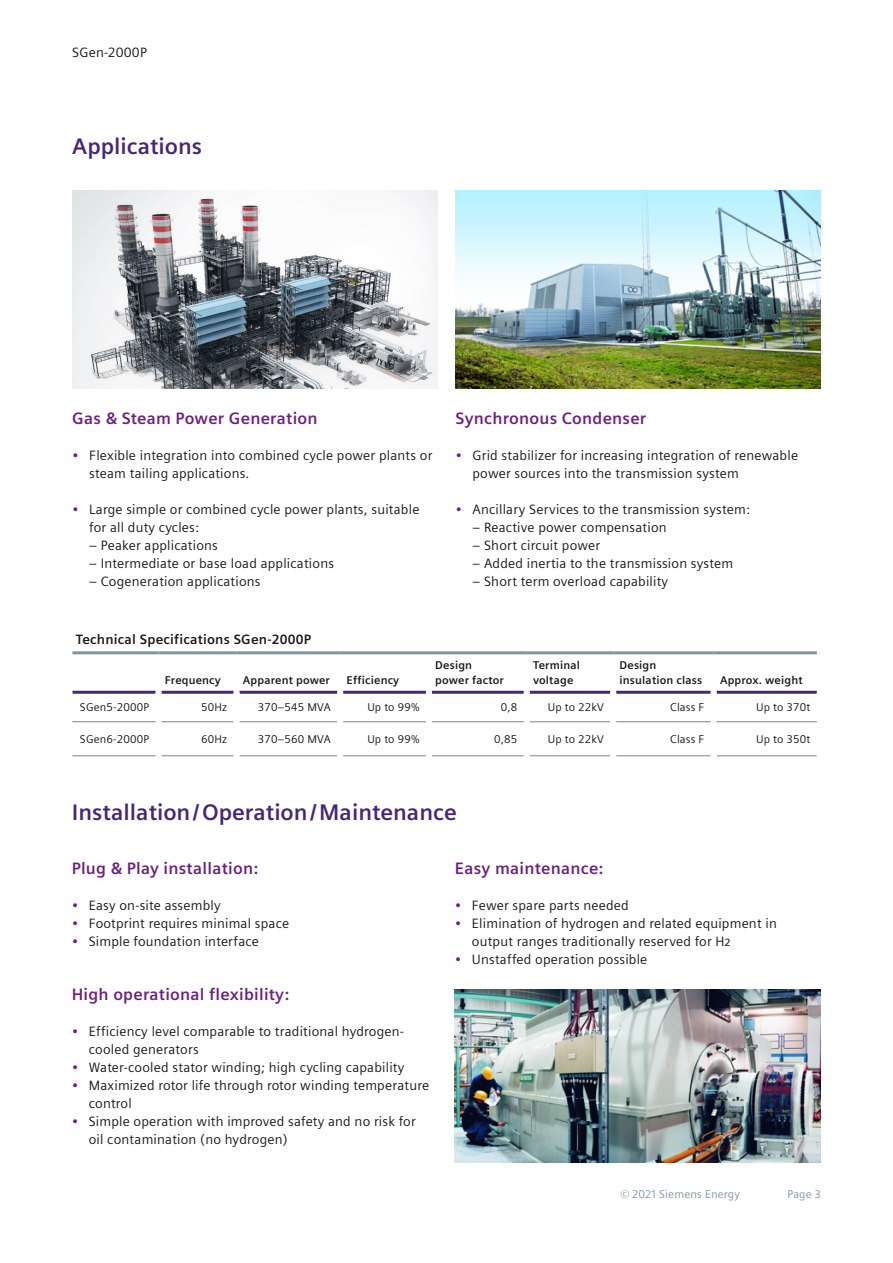
<style>
.page{position:relative;width:893px;height:1263px;background:#fff}
.page>*{position:absolute;margin:0;border:0;box-sizing:border-box;transform-origin:0 0}
._02__Subhead_Intro{font:700 22.5px "Siemens Sans";color:#492575}
._04__Copy_11pt_130{font:700 16.5px "Siemens Sans";letter-spacing:.015em;color:#6d1f80}
._04__Copy_bullets_9p{font:13.5px/18px "Siemens Sans";letter-spacing:.015em;color:#1a171c}
._06__Headline_9pt_4m{font:700 13.5px "Siemens Sans";letter-spacing:.015em;color:#1a171c}
._06__Copy_9pt_4mm__r{font:11.25px "Siemens Sans";letter-spacing:.015em;color:#1a171c}
._06__Headline_9pt_4m-2{font:700 11.25px/14.7px "Siemens Sans";letter-spacing:.015em;color:#1a171c}
.t1{font:11.25px "Siemens Sans";letter-spacing:.015em;color:#7b97a4}
.s1{color:#6d1f80}
</style>
<div class="page">
<img style="left:72px;top:190px;width:749px;height:973px">
<img style="left:455px;top:989px;width:365px;height:173px">
<img style="left:72px;top:190px;width:365px;height:198px">
<img style="left:455px;top:190px;width:366px;height:198px">
<div style="left:156px;top:654px;width:6px;height:38px;background:#fff"></div>
<div style="left:234px;top:654px;width:6px;height:38px;background:#fff"></div>
<div style="left:337px;top:654px;width:6px;height:38px;background:#fff"></div>
<div style="left:426px;top:654px;width:6px;height:38px;background:#fff"></div>
<div style="left:524px;top:654px;width:6px;height:38px;background:#fff"></div>
<div style="left:610px;top:654px;width:6px;height:38px;background:#fff"></div>
<div style="left:711px;top:654px;width:6px;height:38px;background:#fff"></div>
<div style="left:817px;top:651px;width:6px;height:41px;background:#fff"></div>
<hr style="left:72px;top:691px;width:84px;height:3px;background:#492575">
<hr style="left:162px;top:691px;width:72px;height:3px;background:#492575">
<hr style="left:240px;top:691px;width:97px;height:3px;background:#492575">
<hr style="left:343px;top:691px;width:83px;height:3px;background:#492575">
<hr style="left:432px;top:691px;width:92px;height:3px;background:#492575">
<hr style="left:530px;top:691px;width:80px;height:3px;background:#492575">
<hr style="left:616px;top:691px;width:95px;height:3px;background:#492575">
<hr style="left:717px;top:691px;width:100px;height:3px;background:#492575">
<hr style="left:530px;top:755px;width:80px;height:1px;background:#7b97a4">
<hr style="left:616px;top:755px;width:95px;height:1px;background:#7b97a4">
<hr style="left:717px;top:755px;width:100px;height:1px;background:#7b97a4">
<div style="left:817px;top:692px;width:6px;height:30px;background:#fff"></div>
<div style="left:817px;top:722px;width:6px;height:34px;background:#fff"></div>
<hr style="left:72px;top:651px;width:87px;height:3px;background:#7b97a4">
<hr style="left:159px;top:651px;width:78px;height:3px;background:#7b97a4">
<hr style="left:237px;top:651px;width:103px;height:3px;background:#7b97a4">
<hr style="left:340px;top:651px;width:89px;height:3px;background:#7b97a4">
<hr style="left:429px;top:651px;width:98px;height:3px;background:#7b97a4">
<hr style="left:527px;top:651px;width:86px;height:3px;background:#7b97a4">
<hr style="left:613px;top:651px;width:101px;height:3px;background:#7b97a4">
<hr style="left:714px;top:651px;width:103px;height:3px;background:#7b97a4">
<hr style="left:162px;top:755px;width:72px;height:1px;background:#7b97a4">
<hr style="left:240px;top:755px;width:97px;height:1px;background:#7b97a4">
<hr style="left:343px;top:755px;width:83px;height:1px;background:#7b97a4">
<hr style="left:432px;top:755px;width:92px;height:1px;background:#7b97a4">
<hr style="left:72px;top:755px;width:84px;height:1px;background:#7b97a4">
<div style="left:156px;top:692px;width:6px;height:30px;background:#fff"></div>
<div style="left:234px;top:692px;width:6px;height:30px;background:#fff"></div>
<div style="left:337px;top:692px;width:6px;height:30px;background:#fff"></div>
<div style="left:426px;top:692px;width:6px;height:30px;background:#fff"></div>
<div style="left:524px;top:692px;width:6px;height:30px;background:#fff"></div>
<div style="left:610px;top:692px;width:6px;height:30px;background:#fff"></div>
<div style="left:711px;top:692px;width:6px;height:30px;background:#fff"></div>
<div style="left:156px;top:722px;width:6px;height:34px;background:#fff"></div>
<div style="left:234px;top:722px;width:6px;height:34px;background:#fff"></div>
<div style="left:337px;top:722px;width:6px;height:34px;background:#fff"></div>
<div style="left:426px;top:722px;width:6px;height:34px;background:#fff"></div>
<div style="left:524px;top:722px;width:6px;height:34px;background:#fff"></div>
<div style="left:610px;top:722px;width:6px;height:34px;background:#fff"></div>
<div style="left:711px;top:722px;width:6px;height:34px;background:#fff"></div>
<hr style="left:72px;top:721px;width:84px;height:1px;background:#7b97a4">
<hr style="left:162px;top:721px;width:72px;height:1px;background:#7b97a4">
<hr style="left:240px;top:721px;width:97px;height:1px;background:#7b97a4">
<hr style="left:343px;top:721px;width:83px;height:1px;background:#7b97a4">
<hr style="left:432px;top:721px;width:92px;height:1px;background:#7b97a4">
<hr style="left:530px;top:721px;width:80px;height:1px;background:#7b97a4">
<hr style="left:616px;top:721px;width:95px;height:1px;background:#7b97a4">
<hr style="left:717px;top:721px;width:100px;height:1px;background:#7b97a4">
<p class="_04__Copy_bullets_9p" style="left:72px;top:44px;width:76px">SGen-2000P</p>
<p class="_02__Subhead_Intro" style="left:72px;top:133px;width:131px">Applications</p>
<p class="_04__Copy_11pt_130" style="left:72px;top:409px;width:247px">Gas &amp; Steam Power Generation</p>
<p class="_04__Copy_bullets_9p" style="left:89px;top:446px;width:345px;text-indent:-17px"><span class="s1">•</span> Flexible integration into combined cycle power plants or steam tailing applications.</p>
<p class="_04__Copy_bullets_9p" style="left:89px;top:500px;width:332px;text-indent:-17px"><span class="s1">•</span> Large simple or combined cycle power plants, suitable for all duty cycles:</p>
<p class="_04__Copy_bullets_9p" style="left:89px;top:536px;width:130px">– Peaker applications</p>
<p class="_04__Copy_bullets_9p" style="left:89px;top:554px;width:246px">– Intermediate or base load applications</p>
<p class="_04__Copy_bullets_9p" style="left:89px;top:572px;width:173px">– Cogeneration applications</p>
<p class="_04__Copy_11pt_130" style="left:455px;top:409px;width:192px">Synchronous Condenser</p>
<p class="_04__Copy_bullets_9p" style="left:472px;top:446px;width:327px;text-indent:-17px"><span class="s1">•</span> Grid stabilizer for increasing integration of renewable power sources into the transmission system</p>
<p class="_04__Copy_bullets_9p" style="left:455px;top:500px;width:296px"><span class="s1">•</span> Ancillary Services to the transmission system:</p>
<p class="_04__Copy_bullets_9p" style="left:472px;top:518px;width:196px">– Reactive power compensation</p>
<p class="_04__Copy_bullets_9p" style="left:472px;top:536px;width:129px">– Short circuit power</p>
<p class="_04__Copy_bullets_9p" style="left:472px;top:554px;width:262px">– Added inertia to the transmission system</p>
<p class="_04__Copy_bullets_9p" style="left:472px;top:572px;width:197px">– Short term overload capability</p>
<p class="_06__Headline_9pt_4m" style="left:76px;top:632px;width:237px">Technical Specifications SGen-2000P</p>
<p class="_06__Headline_9pt_4m-2" style="left:165px;top:672px;width:57px">Frequency</p>
<p class="_06__Headline_9pt_4m-2" style="left:243px;top:672px;width:88px">Apparent power</p>
<p class="_06__Headline_9pt_4m-2" style="left:347px;top:672px;width:54px">Efficiency</p>
<p class="_06__Headline_9pt_4m-2" style="left:435px;top:658px;width:70px">Design power factor</p>
<p class="_06__Headline_9pt_4m-2" style="left:533px;top:658px;width:48px">Terminal voltage</p>
<p class="_06__Headline_9pt_4m-2" style="left:620px;top:658px;width:84px">Design insulation class</p>
<p class="_06__Headline_9pt_4m-2" style="left:720px;top:672px;width:84px">Approx. weight</p>
<p class="_06__Copy_9pt_4mm__r" style="left:80px;top:701px;width:71px">SGen5-2000P</p>
<p class="_06__Copy_9pt_4mm__r" style="left:201px;top:701px;width:28px">50Hz</p>
<p class="_06__Copy_9pt_4mm__r" style="left:258px;top:701px;width:74px">370–545 MVA</p>
<p class="_06__Copy_9pt_4mm__r" style="left:367px;top:701px;width:54px">Up to 99%</p>
<p class="_06__Copy_9pt_4mm__r" style="left:501px;top:701px;width:18px">0,8</p>
<p class="_06__Copy_9pt_4mm__r" style="left:548px;top:701px;width:58px">Up to 22kV</p>
<p class="_06__Copy_9pt_4mm__r" style="left:670px;top:701px;width:36px">Class F</p>
<p class="_06__Copy_9pt_4mm__r" style="left:756px;top:701px;width:56px">Up to 370t</p>
<p class="_06__Copy_9pt_4mm__r" style="left:80px;top:732px;width:71px">SGen6-2000P</p>
<p class="_06__Copy_9pt_4mm__r" style="left:201px;top:732px;width:28px">60Hz</p>
<p class="_06__Copy_9pt_4mm__r" style="left:258px;top:732px;width:74px">370–560 MVA</p>
<p class="_06__Copy_9pt_4mm__r" style="left:367px;top:732px;width:54px">Up to 99%</p>
<p class="_06__Copy_9pt_4mm__r" style="left:494px;top:732px;width:25px">0,85</p>
<p class="_06__Copy_9pt_4mm__r" style="left:548px;top:732px;width:58px">Up to 22kV</p>
<p class="_06__Copy_9pt_4mm__r" style="left:670px;top:732px;width:36px">Class F</p>
<p class="_06__Copy_9pt_4mm__r" style="left:756px;top:732px;width:56px">Up to 350t</p>
<p class="_02__Subhead_Intro" style="left:72px;top:799px;width:386px">Installation/Operation/Maintenance</p>
<p class="_04__Copy_11pt_130" style="left:72px;top:859px;width:188px">Plug &amp; Play installation:</p>
<p class="_04__Copy_bullets_9p" style="left:72px;top:896px;width:150px"><span class="s1">•</span> Easy on-site assembly</p>
<p class="_04__Copy_bullets_9p" style="left:72px;top:914px;width:219px"><span class="s1">•</span> Footprint requires minimal space</p>
<p class="_04__Copy_bullets_9p" style="left:72px;top:932px;width:189px"><span class="s1">•</span> Simple foundation interface</p>
<p class="_04__Copy_11pt_130" style="left:72px;top:985px;width:219px">High operational flexibility:</p>
<p class="_04__Copy_bullets_9p" style="left:89px;top:1022px;width:317px;text-indent:-17px"><span class="s1">•</span> Efficiency level comparable to traditional hydrogen&shy;cooled generators</p>
<p class="_04__Copy_bullets_9p" style="left:72px;top:1058px;width:334px"><span class="s1">•</span> Water-cooled stator winding; high cycling capability</p>
<p class="_04__Copy_bullets_9p" style="left:89px;top:1076px;width:342px;text-indent:-17px"><span class="s1">•</span> Maximized rotor life through rotor winding temperature control</p>
<p class="_04__Copy_bullets_9p" style="left:89px;top:1112px;width:329px;text-indent:-17px"><span class="s1">•</span> Simple operation with improved safety and no risk for oil contamination (no hydrogen)</p>
<p class="_04__Copy_11pt_130" style="left:455px;top:859px;width:150px">Easy maintenance:</p>
<p class="_04__Copy_bullets_9p" style="left:455px;top:896px;width:175px"><span class="s1">•</span> Fewer spare parts needed</p>
<p class="_04__Copy_bullets_9p" style="left:472px;top:914px;width:306px;text-indent:-17px"><span class="s1">•</span> Elimination of hydrogen and related equipment in output ranges traditionally reserved for H2</p>
<p class="_04__Copy_bullets_9p" style="left:455px;top:950px;width:194px"><span class="s1">•</span> Unstaffed operation possible</p>
<p class="t1" style="left:620px;top:1188px;width:121px">© 2021 Siemens Energy</p>
<p class="t1" style="left:787px;top:1188px;width:35px">Page 3</p>
</div>
